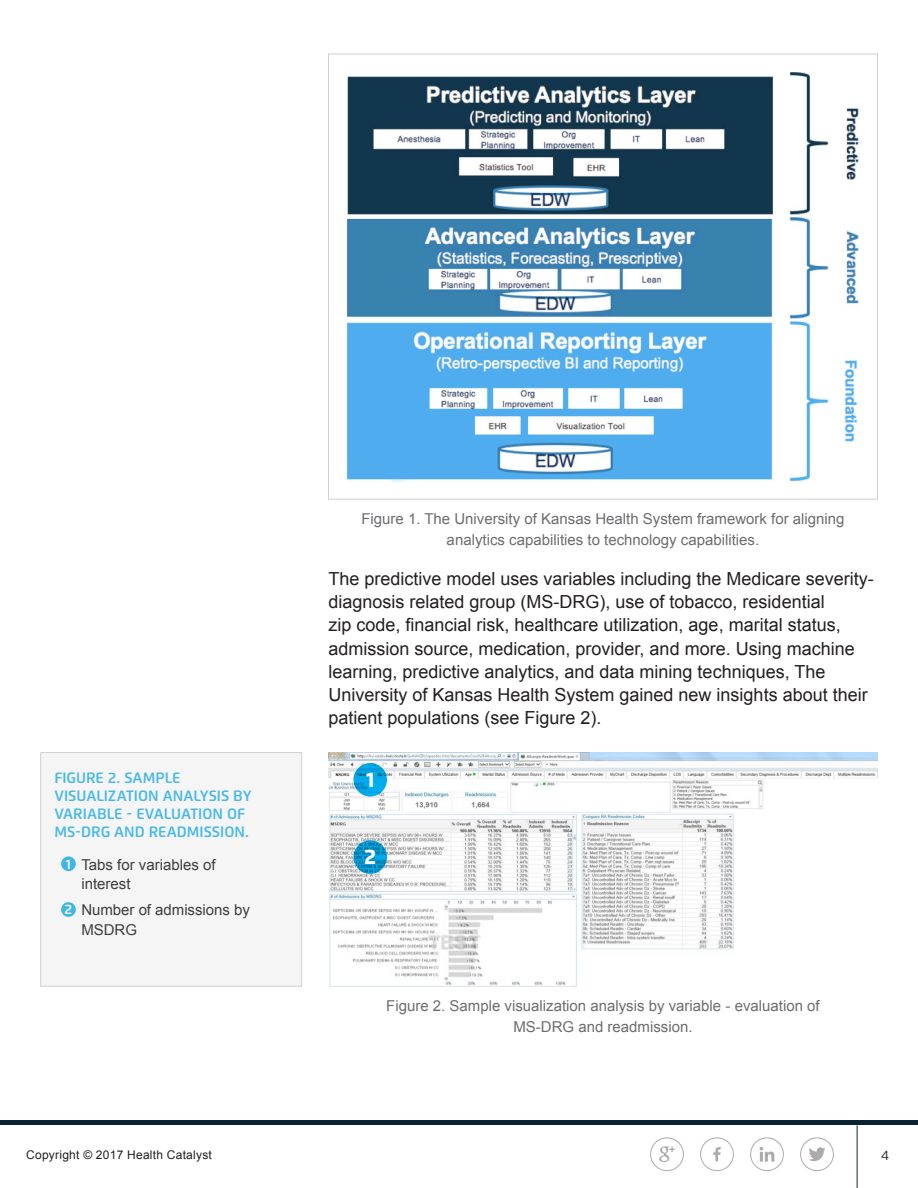
<style>
.page{position:relative;width:918px;height:1188px;background:#fff}
.page>*{position:absolute;margin:0;border:0;box-sizing:border-box;transform-origin:0 0}
.t1{font:800 21px "Flexo";color:#fff}
.Body_Copy{font:18px/23.2px "Arial";color:#231f20}
.Captions{font:15px/21px "Arial";color:#6c6d70;text-align:center}
.Sidebar_header{font:600 15px/18px "Flexo";color:#48b8e9}
.Sidebar_bullets{font:15px/19.5px "Arial";color:#3e3e3f}
.t2{font:600 13.5px "Flexo";color:#fff}
.t3{font:13.5px "Flexo";color:#231f20}
.t4{font:12px "Arial";letter-spacing:.02em;color:#231f20}
</style>
<div class="page">
<svg style="left:659px;top:1146px;width:16px;height:16px"></svg>
<div style="left:650px;top:1137px;width:34px;height:34px;border:1px solid #aeaaa9;border-radius:50%"></div>
<hr style="left:857px;top:1125px;width:1px;height:63px;background:#062437">
<div style="left:0;top:1120px;width:918px;height:5px;background:#0a2334"></div>
<svg style="left:809px;top:1147px;width:17px;height:14px"></svg>
<div style="left:800px;top:1137px;width:34px;height:34px;border:1px solid #aeaaa9;border-radius:50%"></div>
<svg style="left:713px;top:1147px;width:8px;height:14px"></svg>
<div style="left:700px;top:1137px;width:34px;height:34px;border:1px solid #aeaaa9;border-radius:50%"></div>
<svg style="left:760px;top:1147px;width:14px;height:15px"></svg>
<div style="left:750px;top:1137px;width:34px;height:34px;border:1px solid #aeaaa9;border-radius:50%"></div>
<img style="left:347px;top:72px;width:512px;height:409px">
<img style="left:328px;top:752px;width:550px;height:235px">
<svg style="left:353px;top:763px;width:34px;height:33px"></svg>
<svg style="left:353px;top:840px;width:34px;height:34px"></svg>
<div style="left:41px;top:753px;width:261px;height:233px;background:#f4f5f4"></div>
<div style="left:61px;top:856px;width:15px;height:15px;background:#3eb6e9;border-radius:50%"></div>
<div style="left:61px;top:902px;width:15px;height:15px;background:#3eb6e9;border-radius:50%"></div>
<div style="left:40px;top:752px;width:262px;height:234px;border:1px solid #cfd0d2"></div>
<p class="Captions" style="left:361px;top:508px;width:485px">Figure 1. The University of Kansas Health System framework for aligning analytics capabilities to technology capabilities.</p>
<p class="Sidebar_header" style="left:54px;top:768px;width:199px">FIGURE 2. SAMPLE<br>VISUALIZATION ANALYSIS BY<br>VARIABLE - EVALUATION OF<br>MS-DRG AND READMISSION.</p>
<p class="t2" style="left:66px;top:856px;width:6px">1</p>
<p class="Sidebar_bullets" style="left:81px;top:855px;width:136px">Tabs for variables of interest</p>
<p class="t2" style="left:65px;top:901px;width:9px">2</p>
<p class="Sidebar_bullets" style="left:81px;top:901px;width:170px">Number of admissions by<br>MSDRG</p>
<p class="Body_Copy" style="left:328px;top:567px;width:547px">The predictive model uses variables including the Medicare severity&shy;diagnosis related group (MS-DRG), use of tobacco, residential<br>zip code, financial risk, healthcare utilization, age, marital status, admission source, medication, provider, and more. Using machine learning, predictive analytics, and data mining techniques, The University of Kansas Health System gained new insights about their patient populations (see Figure 2).</p>
<p class="t1" style="left:366px;top:766px;width:10px">1</p>
<p class="t1" style="left:364px;top:844px;width:14px">2</p>
<p class="Captions" style="left:386px;top:995px;width:435px">Figure 2. Sample visualization analysis by variable - evaluation of<br>MS-DRG and readmission.</p>
<p class="t4" style="left:26px;top:1147px;width:187px">Copyright © 2017 Health Catalyst</p>
<p class="t3" style="left:881px;top:1147px;width:10px">4</p>
</div>
